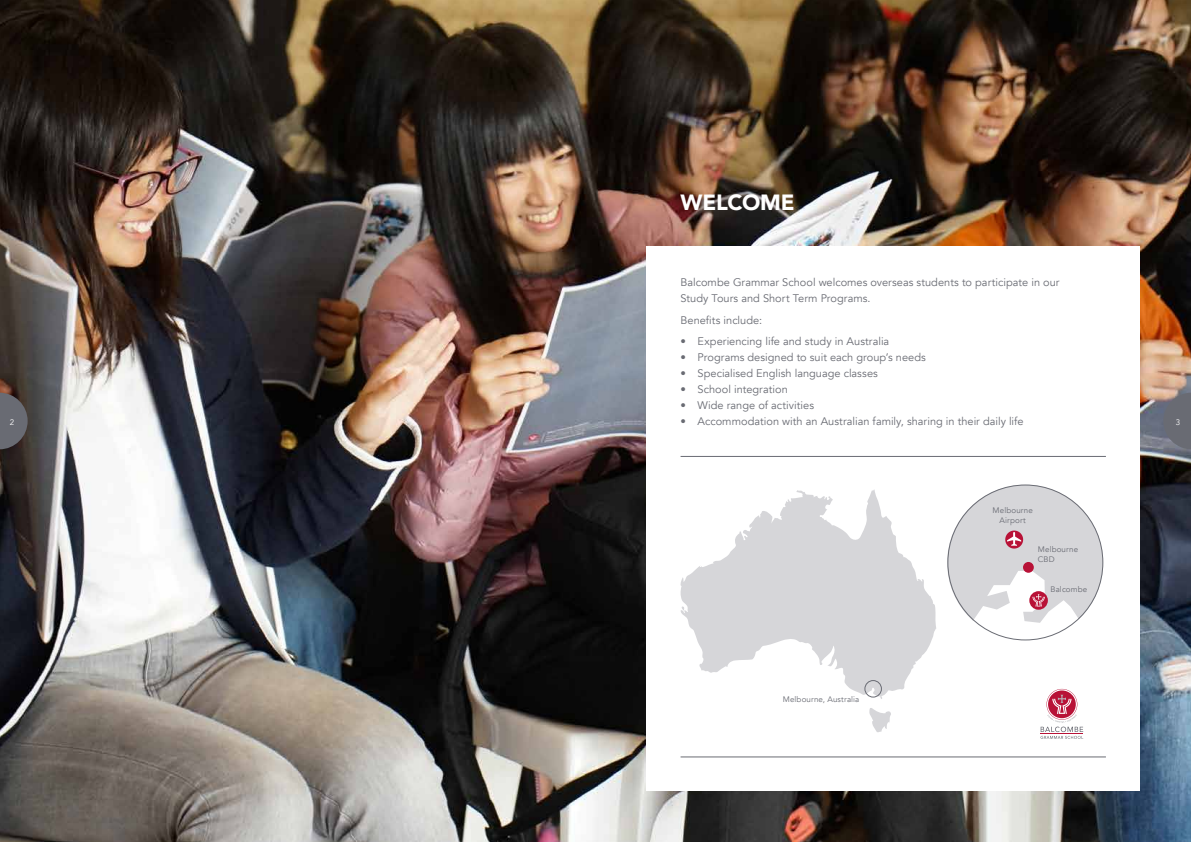
<style>
.page{position:relative;width:1191px;height:842px;background:#fff}
.page>*{position:absolute;margin:0;border:0;box-sizing:border-box;transform-origin:0 0}
.t1{font:900 22px "Avenir";letter-spacing:-.005em;color:#fff}
.t2{font:11px/16px "Avenir";color:#696b73}
.t3{font:8px/10px "Avenir";letter-spacing:.015em;color:#696b73}
.t4{font:8px "Avenir";color:#fff}
</style>
<div class="page">
<img style="left:0;top:0;width:1191px;height:842px">
<div style="left:646px;top:247px;width:494px;height:544px;background:#fff"></div>
<svg style="left:680px;top:489px;width:256px;height:243px;fill:#d6d6d9"></svg>
<div style="left:864px;top:680px;width:17px;height:17px;border:1px solid #696b73;border-radius:50%"></div>
<svg style="left:1040px;top:689px;width:43px;height:50px"></svg>
<svg style="left:947px;top:485px;width:156px;height:138px"></svg>
<hr style="left:680px;top:757px;width:426px;height:1px;background:#696b73">
<hr style="left:680px;top:456px;width:426px;height:1px;background:#696b73">
<svg style="left:0;top:393px;width:28px;height:56px;background:#5f5d62"></svg>
<svg style="left:1163px;top:393px;width:28px;height:56px;background:#707078"></svg>
<h1 class="t1" style="left:680px;top:183px;width:116px">WELCOME</h1>
<p class="t2" style="left:680px;top:274px;width:380px">Balcombe Grammar School welcomes overseas students to participate in our<br>Study Tours and Short Term Programs.</p>
<p class="t2" style="left:680px;top:312px;width:83px">Benefits include:</p>
<p class="t2" style="left:680px;top:334px;width:210px">• Experiencing life and study in Australia</p>
<p class="t2" style="left:680px;top:350px;width:247px">• Programs designed to suit each group’s needs</p>
<p class="t2" style="left:680px;top:366px;width:199px">• Specialised English language classes</p>
<p class="t2" style="left:680px;top:382px;width:109px">• School integration</p>
<p class="t2" style="left:680px;top:398px;width:135px">• Wide range of activities</p>
<p class="t2" style="left:680px;top:414px;width:344px">• Accommodation with an Australian family, sharing in their daily life</p>
<p class="t4" style="left:10px;top:417px;width:6px">2</p>
<p class="t4" style="left:1175px;top:417px;width:6px">3</p>
<p class="t3" style="left:992px;top:506px;width:42px;text-align:center">Melbourne<br>Airport</p>
<p class="t3" style="left:1037px;top:545px;width:42px">Melbourne<br>CBD</p>
<p class="t3" style="left:783px;top:694px;width:78px">Melbourne, Australia</p>
<p class="t3" style="left:1050px;top:584px;width:38px">Balcombe</p>
</div>
